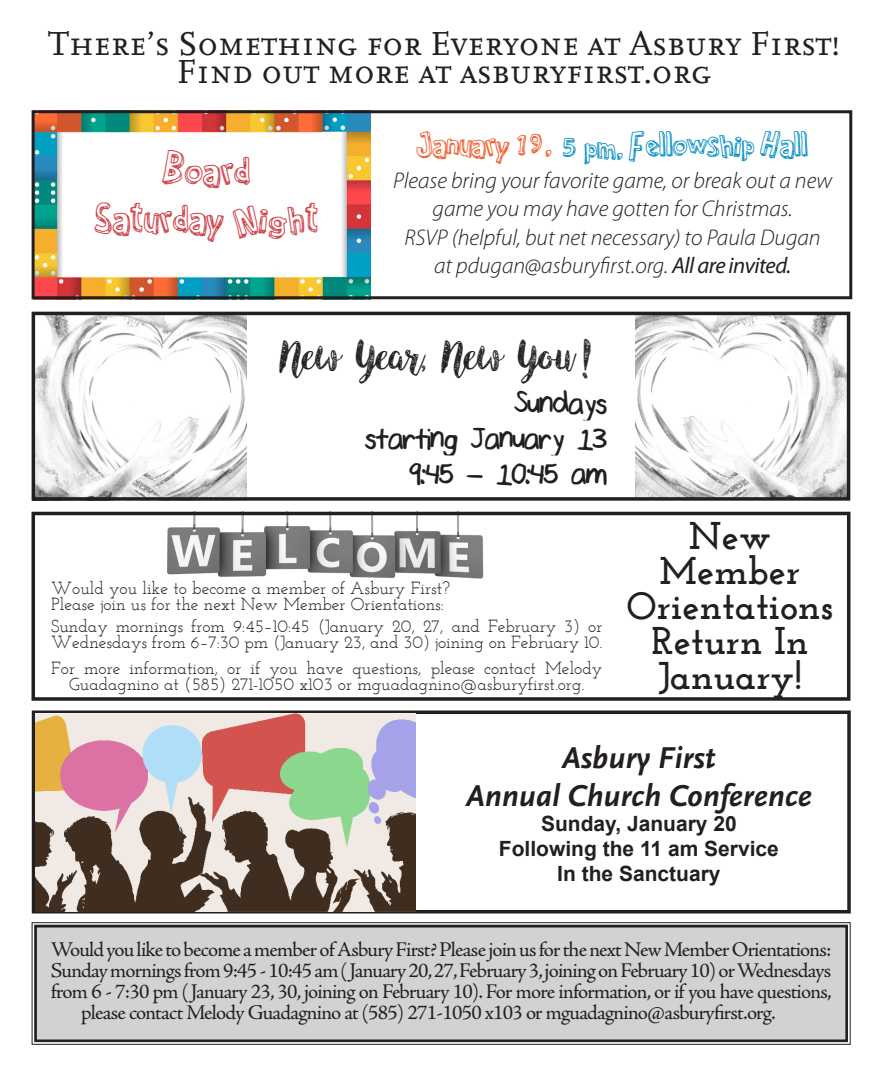
<style>
.page{position:relative;width:882px;height:1071px;background:#fff}
.page>*{position:absolute;margin:0;border:0;box-sizing:border-box;transform-origin:0 0}
.Body_text{font:42px "Angeline Vintage";letter-spacing:-.055em;color:#231f20}
.t1{font:40.25px "Cartoon Relief";color:#cf3f46}
.t2{font:700 38.5px/35px "Josefin Slab";color:#231f20;text-align:center}
.t3{font:35px/28px "Scala Caps";color:#231f20;text-align:center}
.Body_text-2{font:35px "Fall n Cozzy";letter-spacing:-.025em;color:#231f20}
.Annoucement_body_tex{font:33.25px "Cartoon Relief";letter-spacing:-.025em;color:#008dc2}
.t4{font:italic 700 31.5px "Scala Sans";color:#231f20}
.Annoucement_body_tex-2{font:italic 300 22.75px/28.5px "Myriad Pro";color:#231f20;text-align:center}
.t5{font:21px "Adobe Jenson Pro";letter-spacing:-.04em;color:#231f20}
.t6{font:700 21px "Arial";color:#231f20}
.t7{font:17.5px/15.8px "Josefin Slab";color:#231f20}
.s1{color:#f05827}
.s2{font-weight:400}
</style>
<div class="page">
<img style="left:36px;top:114px;width:334px;height:181px">
<div style="left:32px;top:110px;width:820px;height:189px;border:3px solid #231f20"></div>
<div style="left:32px;top:710px;width:819px;height:204px;border:4px solid #231f20"></div>
<img style="left:635px;top:317px;width:210px;height:179px">
<img style="left:37px;top:317px;width:210px;height:179px">
<div style="left:32px;top:312px;width:818px;height:189px;border:4px solid #231f20"></div>
<img style="left:167px;top:517px;width:317px;height:62px">
<div style="left:32px;top:512px;width:818px;height:189px;border:4px solid #231f20"></div>
<img style="left:35px;top:714px;width:380px;height:197px">
<div style="left:31px;top:922px;width:820px;height:123px;background:#d1d2d4"></div>
<div style="left:34px;top:925px;width:814px;height:117px;border:3px solid #231f20"></div>
<p class="t3" style="left:48px;top:30px;width:794px">There’s Something for Everyone at Asbury First!<br>Find out more at asburyfirst.org</p>
<p class="t1" style="left:162px;top:143px;width:90px">Board</p>
<p class="t1" style="left:95px;top:192px;width:225px">Saturday Night</p>
<p class="Annoucement_body_tex" style="left:417px;top:122px;width:394px"><span class="s1">January 19,</span> 5 pm, Fellowship Hall</p>
<p class="Annoucement_body_tex-2" style="left:393px;top:166px;width:441px">Please bring your favorite game, or break out a new game you may have gotten for Christmas.<br>RSVP (helpful, but net necessary) to Paula Dugan at pdugan@asburyfirst.org. <span class="s2">All are invited.</span></p>
<p class="Body_text" style="left:279px;top:329px;width:329px">New Year, New You!</p>
<p class="Body_text-2" style="left:514px;top:386px;width:95px">Sundays</p>
<p class="Body_text-2" style="left:365px;top:421px;width:244px">starting January 13</p>
<p class="Body_text-2" style="left:409px;top:456px;width:199px">9:45 - 10:45 am</p>
<p class="t7" style="left:51px;top:580px;width:401px">Would you like to become a member of Asbury First?</p>
<p class="t7" style="left:51px;top:596px;width:394px">Please join us for the next New Member Orientations:</p>
<p class="t7" style="left:51px;top:619px;width:553px">Sunday mornings from 9:45–10:45 (January 20, 27, and February 3) or<br>Wednesdays from 6–7:30 pm (January 23, and 30) joining on February 10.</p>
<p class="t7" style="left:51px;top:661px;width:553px;text-align:center">For more information, or if you have questions, please contact Melody<br>Guadagnino at (585) 271-1050 x103 or mguadagnino@asburyfirst.org.</p>
<p class="t2" style="left:627px;top:518px;width:208px">New<br>Member<br>Orientations<br>Return In<br>January!</p>
<p class="t4" style="left:562px;top:740px;width:155px">Asbury First</p>
<p class="t4" style="left:466px;top:778px;width:347px">Annual Church Conference</p>
<p class="t6" style="left:541px;top:809px;width:197px">Sunday, January 20</p>
<p class="t6" style="left:499px;top:835px;width:282px">Following the 11 am Service</p>
<p class="t6" style="left:557px;top:860px;width:165px">In the Sanctuary</p>
<p class="t5" style="left:51px;top:938px;width:782px">Would you like to become a member of Asbury First? Please join us for the next New Member Orientations:</p>
<p class="t5" style="left:51px;top:959px;width:782px">Sunday mornings from 9:45 - 10:45 am (January 20, 27, February 3, joining on February 10) or Wednesdays</p>
<p class="t5" style="left:51px;top:980px;width:782px">from 6 - 7:30 pm (January 23, 30, joining on February 10). For more information, or if you have questions,</p>
<p class="t5" style="left:81px;top:1001px;width:696px">please contact Melody Guadagnino at (585) 271-1050 x103 or mguadagnino@asburyfirst.org.</p>
</div>
